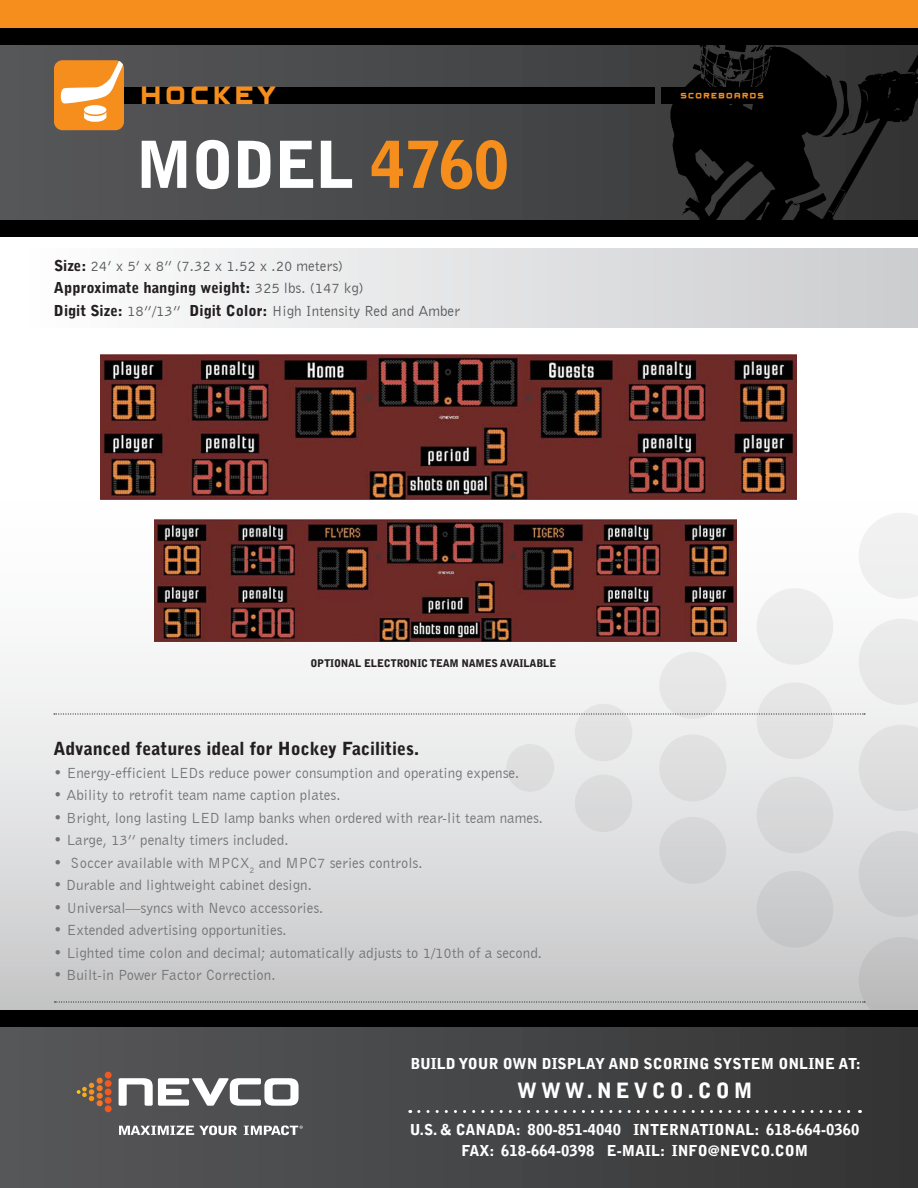
<style>
.page{position:relative;width:918px;height:1188px;background:#fff}
.page>*{position:absolute;margin:0;border:0;box-sizing:border-box;transform-origin:0 0}
.t1{font:900 64.2px "Bell Gothic Std";letter-spacing:-.02em;color:#fff}
.t2{font:900 21px "Bell Gothic Std";letter-spacing:.19em;color:#fff}
.Head_before_bullets{font:900 18px "Bell Gothic Std";color:#231f20}
.Bullets{font:15px "Bell Gothic BT";color:#717275}
.t3{font:900 15px/21px "Bell Gothic Std";color:#fff;text-align:center}
.Size_info{font:15px "Bell Gothic BT";color:#57585a}
.Size_info-2{font:900 15px "Bell Gothic Std";color:#231f20}
.t4{font:900 10.5px "Bell Gothic";letter-spacing:-.02em;color:#231f20}
.s1{color:#f68e1e}
.s2{font-family:"Bell Gothic Std";font-weight:900;color:#231f20}
.s3{font-family:"Bell Gothic BT";font-weight:400;color:#57585a}
</style>
<div class="page">
<div style="left:0;top:32px;width:918px;height:194px;background:#4c4d4e"></div>
<img style="left:547px;top:45px;width:371px;height:175px">
<div style="left:0;top:0;width:918px;height:33px;background:#f68e1e"></div>
<div style="left:0;top:28px;width:918px;height:17px;background:#000"></div>
<div style="left:0;top:220px;width:918px;height:17px;background:#000"></div>
<div style="left:0;top:482px;width:918px;height:534px;background:linear-gradient(to bottom,#fff,#cacbcc)"></div>
<svg style="left:859px;top:513px;width:59px;height:86px"></svg>
<svg style="left:859px;top:619px;width:59px;height:86px"></svg>
<svg style="left:859px;top:725px;width:59px;height:86px;background:#dfdfe0"></svg>
<svg style="left:859px;top:831px;width:59px;height:86px;background:#d1d1d2"></svg>
<div style="left:757px;top:588px;width:76px;height:77px;background:#ebebec;border-radius:50%"></div>
<div style="left:757px;top:682px;width:76px;height:77px;background:#e3e3e4;border-radius:50%"></div>
<div style="left:757px;top:777px;width:76px;height:76px;background:#d8d8d9;border-radius:50%"></div>
<div style="left:757px;top:871px;width:76px;height:77px;background:#cacbcc;border-radius:50%"></div>
<div style="left:659px;top:652px;width:67px;height:67px;background:#e6e6e7;border-radius:50%"></div>
<div style="left:659px;top:734px;width:67px;height:67px;background:#dededf;border-radius:50%"></div>
<div style="left:659px;top:817px;width:67px;height:67px;background:#d3d3d5;border-radius:50%"></div>
<div style="left:575px;top:704px;width:57px;height:57px;background:#e2e2e3;border-radius:50%"></div>
<div style="left:575px;top:774px;width:57px;height:58px;background:#d9dadb;border-radius:50%"></div>
<div style="left:506px;top:744px;width:48px;height:48px;background:#dededf;border-radius:50%"></div>
<div style="left:22px;top:248px;width:896px;height:80px;background:linear-gradient(to right,#fdfefe,#cbccce)"></div>
<div style="left:661px;top:87px;width:122px;height:16px;background:#000"></div>
<div style="left:111px;top:87px;width:544px;height:16px;background:#000"></div>
<div style="left:0;top:1021px;width:918px;height:167px;background:linear-gradient(to right,#57585a,#343435)"></div>
<div style="left:0;top:1010px;width:918px;height:17px;background:#000"></div>
<svg style="left:419px;top:1110px;width:442px;height:3px"></svg>
<svg style="left:119px;top:1078px;width:180px;height:28px"></svg>
<div style="left:105px;top:1072px;width:7px;height:7px;background:#f15921;border-radius:50%"></div>
<div style="left:105px;top:1080px;width:7px;height:7px;background:#f15921;border-radius:50%"></div>
<div style="left:105px;top:1089px;width:7px;height:6px;background:#f15921;border-radius:50%"></div>
<div style="left:105px;top:1097px;width:7px;height:7px;background:#f15921;border-radius:50%"></div>
<div style="left:105px;top:1105px;width:7px;height:7px;background:#f15921;border-radius:50%"></div>
<svg style="left:77px;top:1078px;width:26px;height:28px"></svg>
<svg style="left:119px;top:1126px;width:118px;height:9px"></svg>
<svg style="left:244px;top:1125px;width:59px;height:10px"></svg>
<div style="left:54px;top:60px;width:70px;height:70px;background:#f68e1e;border-radius:8px"></div>
<svg style="left:61px;top:61px;width:62px;height:43px"></svg>
<svg style="left:84px;top:112px;width:22px;height:10px"></svg>
<div style="left:84px;top:105px;width:22px;height:10px;background:#fff;border-radius:50%"></div>
<div style="left:55px;top:937px;width:863px;height:73px;background:#c9c9ca"></div>
<svg style="left:54px;top:713px;width:811px;height:2px"></svg>
<img style="left:101px;top:354px;width:695px;height:146px">
<img style="left:155px;top:520px;width:581px;height:121px">
<svg style="left:142px;top:103px;width:18px;height:1px"></svg>
<svg style="left:192px;top:103px;width:16px;height:1px"></svg>
<svg style="left:215px;top:103px;width:61px;height:1px"></svg>
<svg style="left:167px;top:103px;width:17px;height:1px"></svg>
<p class="t1" style="left:135px;top:127px;width:375px">MODEL <span class="s1">4760</span></p>
<p class="Size_info" style="left:54px;top:256px;width:291px"><span class="s2">Size:</span> 24’ x 5’ x 8” (7.32 x 1.52 x .20 meters)</p>
<p class="Size_info-2" style="left:54px;top:279px;width:311px">Approximate hanging weight: <span class="s3">325 lbs. (147 kg)</span></p>
<p class="Size_info" style="left:54px;top:301px;width:408px"><span class="s2">Digit Size:</span> 18”/13” <span class="s2">Digit Color:</span> High Intensity Red and Amber</p>
<p class="t4" style="left:310px;top:657px;width:247px">OPTIONAL ELECTRONIC TEAM NAMES AVAILABLE</p>
<p class="Head_before_bullets" style="left:53px;top:738px;width:367px">Advanced features ideal for Hockey Facilities.</p>
<p class="Bullets" style="left:53px;top:763px;width:468px">• Energy-efficient LEDs reduce power consumption and operating expense.</p>
<p class="Bullets" style="left:53px;top:786px;width:289px">• Ability to retrofit team name caption plates.</p>
<p class="Bullets" style="left:53px;top:808px;width:491px">• Bright, long lasting LED lamp banks when ordered with rear-lit team names.</p>
<p class="Bullets" style="left:53px;top:831px;width:237px">• Large, 13’’ penalty timers included.</p>
<p class="Bullets" style="left:53px;top:853px;width:371px">• Soccer available with MPCX<sub>2</sub> and MPC7 series controls.</p>
<p class="Bullets" style="left:53px;top:876px;width:260px">• Durable and lightweight cabinet design.</p>
<p class="Bullets" style="left:53px;top:898px;width:272px">• Universal—syncs with Nevco accessories.</p>
<p class="Bullets" style="left:53px;top:921px;width:235px">• Extended advertising opportunities.</p>
<p class="Bullets" style="left:53px;top:943px;width:490px">• Lighted time colon and decimal; automatically adjusts to 1/10th of a second.</p>
<p class="Bullets" style="left:53px;top:966px;width:224px">• Built-in Power Factor Correction.</p>
<p class="t3" style="left:410px;top:1054px;width:452px">BUILD YOUR OWN DISPLAY AND SCORING SYSTEM ONLINE AT:</p>
<h2 class="t2" style="left:517px;top:1078px;width:237px">WWW.NEVCO.COM</h2>
<p class="t3" style="left:410px;top:1120px;width:451px">U.S. &amp; CANADA: 800-851-4040 INTERNATIONAL: 618-664-0360<br>FAX: 618-664-0398 E-MAIL: INFO@NEVCO.COM</p>
</div>
